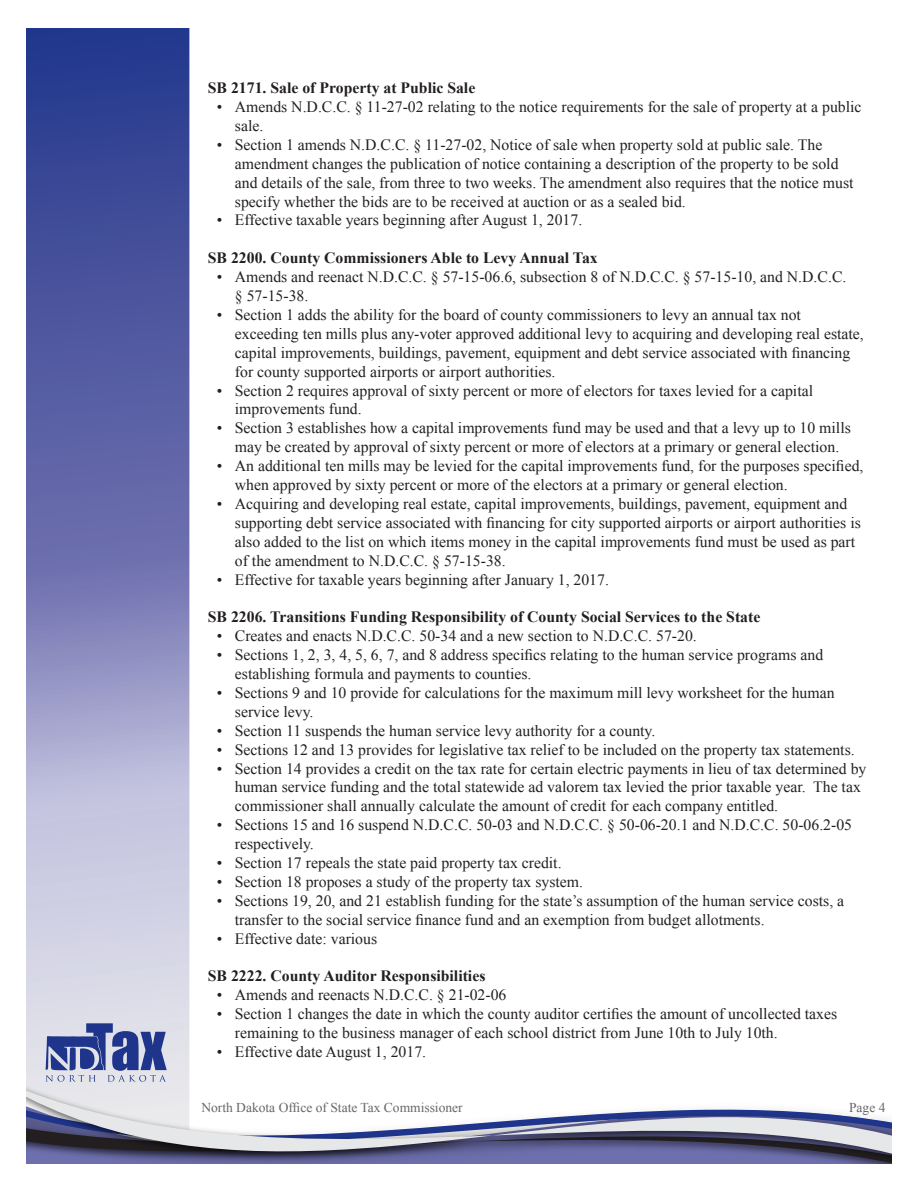
<style>
.page{position:relative;width:918px;height:1188px;background:#fff}
.page>*{position:absolute;margin:0;border:0;box-sizing:border-box;transform-origin:0 0}
.Body_text{font:15.75px/18.9px "Times New Roman";color:#231f20}
.Subhead_1{font:700 15.75px "Times New Roman";color:#231f20}
.t1{font:13.5px "Times New Roman";color:#666}
</style>
<div class="page">
<svg style="left:26px;top:28px;width:163px;height:735px;background:#5c64a7"></svg>
<div style="left:26px;top:763px;width:164px;height:21px;background:#bcbcdb"></div>
<svg style="left:26px;top:784px;width:866px;height:380px"></svg>
<svg style="left:46px;top:1023px;width:121px;height:59px;background:#818cba"></svg>
<p class="Subhead_1" style="left:208px;top:76px;width:269px">SB 2171. Sale of Property at Public Sale</p>
<p class="Body_text" style="left:235px;top:97px;width:628px;text-indent:-18px">• Amends N.D.C.C. § 11-27-02 relating to the notice requirements for the sale of property at a public sale.</p>
<p class="Body_text" style="left:235px;top:135px;width:620px;text-indent:-18px">• Section 1 amends N.D.C.C. § 11-27-02, Notice of sale when property sold at public sale. The amendment changes the publication of notice containing a description of the property to be sold and details of the sale, from three to two weeks. The amendment also requires that the notice must specify whether the bids are to be received at auction or as a sealed bid.</p>
<p class="Body_text" style="left:217px;top:210px;width:367px">• Effective taxable years beginning after August 1, 2017.</p>
<p class="Subhead_1" style="left:208px;top:247px;width:391px">SB 2200. County Commissioners Able to Levy Annual Tax</p>
<p class="Body_text" style="left:235px;top:267px;width:613px;text-indent:-18px">• Amends and reenact N.D.C.C. § 57-15-06.6, subsection 8 of N.D.C.C. § 57-15-10, and N.D.C.C. § 57-15-38.</p>
<p class="Body_text" style="left:235px;top:305px;width:631px;text-indent:-18px">• Section 1 adds the ability for the board of county commissioners to levy an annual tax not exceeding ten mills plus any-voter approved additional levy to acquiring and developing real estate, capital improvements, buildings, pavement, equipment and debt service associated with financing for county supported airports or airport authorities.</p>
<p class="Body_text" style="left:235px;top:380px;width:580px;text-indent:-18px">• Section 2 requires approval of sixty percent or more of electors for taxes levied for a capital improvements fund.</p>
<p class="Body_text" style="left:217px;top:418px;width:635px;text-align:center">• Section 3 establishes how a capital improvements fund may be used and that a levy up to 10 mills may be created by approval of sixty percent or more of electors at a primary or general election.</p>
<p class="Body_text" style="left:235px;top:456px;width:630px;text-indent:-18px">• An additional ten mills may be levied for the capital improvements fund, for the purposes specified, when approved by sixty percent or more of the electors at a primary or general election.</p>
<p class="Body_text" style="left:235px;top:494px;width:627px;text-indent:-18px">• Acquiring and developing real estate, capital improvements, buildings, pavement, equipment and supporting debt service associated with financing for city supported airports or airport authorities is also added to the list on which items money in the capital improvements fund must be used as part of the amendment to N.D.C.C. § 57-15-38.</p>
<p class="Body_text" style="left:217px;top:569px;width:394px">• Effective for taxable years beginning after January 1, 2017.</p>
<p class="Subhead_1" style="left:208px;top:606px;width:554px">SB 2206. Transitions Funding Responsibility of County Social Services to the State</p>
<p class="Body_text" style="left:217px;top:626px;width:481px">• Creates and enacts N.D.C.C. 50-34 and a new section to N.D.C.C. 57-20.</p>
<p class="Body_text" style="left:235px;top:645px;width:590px;text-indent:-18px">• Sections 1, 2, 3, 4, 5, 6, 7, and 8 address specifics relating to the human service programs and establishing formula and payments to counties.</p>
<p class="Body_text" style="left:235px;top:683px;width:601px;text-indent:-18px">• Sections 9 and 10 provide for calculations for the maximum mill levy worksheet for the human service levy.</p>
<p class="Body_text" style="left:217px;top:720px;width:440px">• Section 11 suspends the human service levy authority for a county.</p>
<p class="Body_text" style="left:217px;top:739px;width:639px">• Sections 12 and 13 provides for legislative tax relief to be included on the property tax statements.</p>
<p class="Body_text" style="left:235px;top:758px;width:633px;text-indent:-18px">• Section 14 provides a credit on the tax rate for certain electric payments in lieu of tax determined by human service funding and the total statewide ad valorem tax levied the prior taxable year. The tax commissioner shall annually calculate the amount of credit for each company entitled.</p>
<p class="Body_text" style="left:235px;top:815px;width:619px;text-indent:-18px">• Sections 15 and 16 suspend N.D.C.C. 50-03 and N.D.C.C. § 50-06-20.1 and N.D.C.C. 50-06.2-05 respectively.</p>
<p class="Body_text" style="left:217px;top:853px;width:346px">• Section 17 repeals the state paid property tax credit.</p>
<p class="Body_text" style="left:217px;top:872px;width:368px">• Section 18 proposes a study of the property tax system.</p>
<p class="Body_text" style="left:235px;top:891px;width:611px;text-indent:-18px">• Sections 19, 20, and 21 establish funding for the state’s assumption of the human service costs, a transfer to the social service finance fund and an exemption from budget allotments.</p>
<p class="Body_text" style="left:217px;top:928px;width:162px">• Effective date: various</p>
<p class="Subhead_1" style="left:208px;top:965px;width:279px">SB 2222. County Auditor Responsibilities</p>
<p class="Body_text" style="left:217px;top:985px;width:291px">• Amends and reenacts N.D.C.C. § 21-02-06</p>
<p class="Body_text" style="left:235px;top:1004px;width:604px;text-indent:-18px">• Section 1 changes the date in which the county auditor certifies the amount of uncollected taxes remaining to the business manager of each school district from June 10th to July 10th.</p>
<p class="Body_text" style="left:217px;top:1042px;width:211px">• Effective date August 1, 2017.</p>
<p class="t1" style="left:201px;top:1098px;width:263px">North Dakota Office of State Tax Commissioner</p>
<p class="t1" style="left:849px;top:1098px;width:38px">Page 4</p>
</div>
